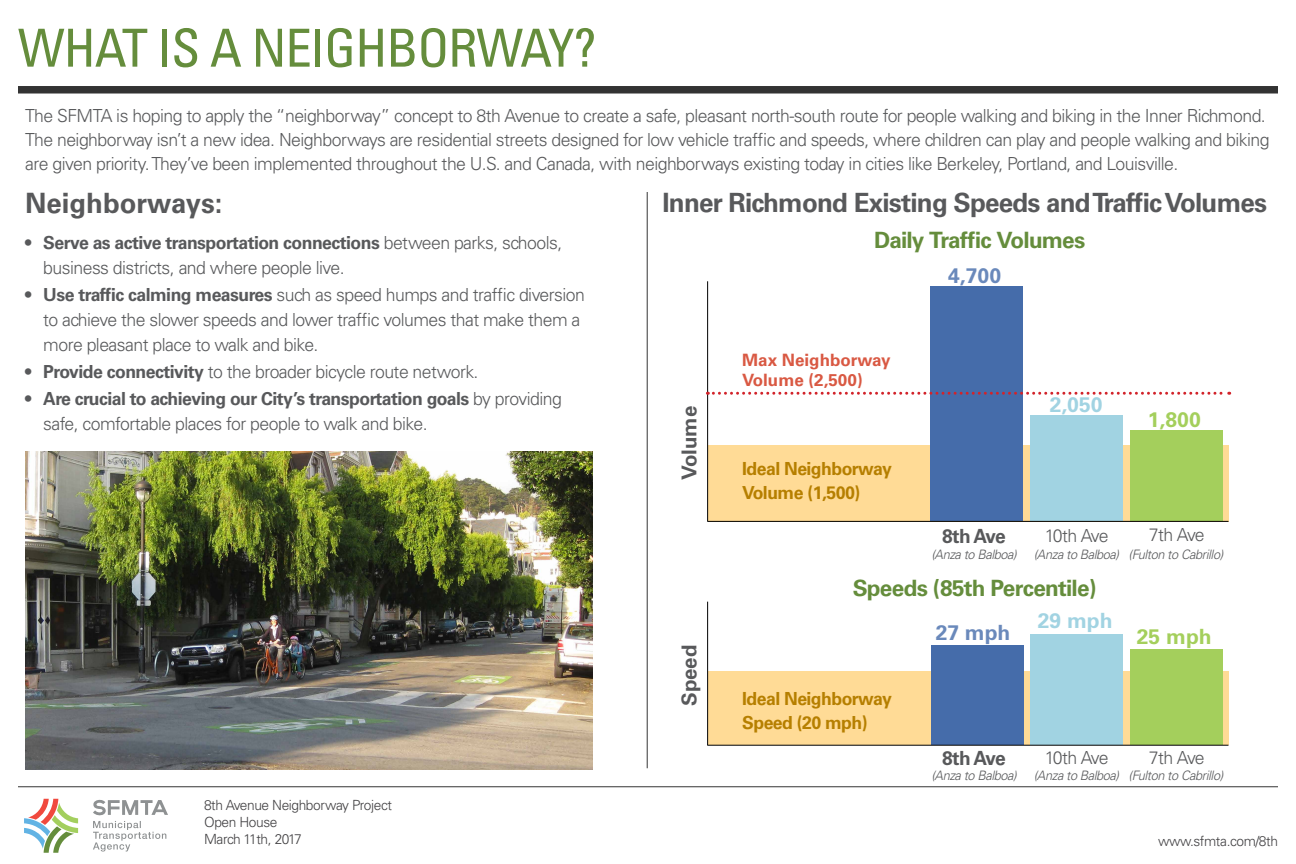
<style>
.page{position:relative;width:1296px;height:864px;background:#fff}
.page>*{position:absolute;margin:0;border:0;box-sizing:border-box;transform-origin:0 0}
.t1{font:condensed 52.5px "Univers";letter-spacing:-.02em;color:#658d3c}
.t2{font:700 28px "Univers";color:#58595b}
.t3{font:700 26.5px "Univers";letter-spacing:-.03em;color:#58595b}
.t4{font:700 22.5px "Univers";letter-spacing:-.035em;color:#658d3c}
.t5{font:700 21px "Univers";color:#6a89bb}
.t6{font:700 21px "Univers";color:#a1d3e2}
.t7{font:700 21px "Univers";color:#a4cf5c}
.t8{font:700 20.5px "Univers";color:#58595b}
.t9{font:700 19.5px "Univers";letter-spacing:-.04em;color:#58595b}
.t10{font:300 18px/25px "Univers";letter-spacing:-.03em;color:#58595b}
.t11{font:700 18px/24px "Univers";letter-spacing:-.03em;color:#b67f00}
.t12{font:700 17px/20.4px "Univers";color:#d95943}
.t13{font:300 14px/16.8px "Univers";letter-spacing:-.03em;color:#414042}
.t14{font:italic 300 13px "Univers";letter-spacing:-.03em;color:#58595b}
.s1{font-weight:700}
</style>
<div class="page">
<svg style="left:93px;top:799px;width:75px;height:53px"></svg>
<svg style="left:24px;top:799px;width:54px;height:54px"></svg>
<hr style="left:18px;top:786px;width:1260px;height:1px;background:#000">
<div style="left:18px;top:86px;width:1260px;height:8px;background:#333"></div>
<div style="left:708px;top:445px;width:521px;height:76px;background:#ffdb96"></div>
<div style="left:708px;top:671px;width:521px;height:74px;background:#ffdb96"></div>
<div style="left:930px;top:286px;width:92px;height:235px;background:#456caa"></div>
<div style="left:932px;top:646px;width:92px;height:99px;background:#456caa"></div>
<div style="left:1130px;top:430px;width:92px;height:91px;background:#a4cf5c"></div>
<div style="left:1130px;top:650px;width:92px;height:95px;background:#a4cf5c"></div>
<div style="left:1031px;top:415px;width:92px;height:106px;background:#a1d3e2"></div>
<div style="left:1031px;top:634px;width:92px;height:111px;background:#a1d3e2"></div>
<hr style="left:707px;top:281px;width:1px;height:240px;background:#000">
<hr style="left:707px;top:602px;width:1px;height:143px;background:#000">
<hr style="left:707px;top:521px;width:521px;height:1px;background:#000">
<hr style="left:707px;top:745px;width:521px;height:1px;background:#000">
<svg style="left:707px;top:392px;width:523px;height:3px"></svg>
<img style="left:25px;top:452px;width:567px;height:318px">
<hr style="left:647px;top:192px;width:1px;height:576px;background:#000">
<h1 class="t1" style="left:18px;top:15px;width:580px">WHAT IS A NEIGHBORWAY?</h1>
<p class="t10" style="left:25px;top:104px;width:1246px;line-height:24px">The SFMTA is hoping to apply the “neighborway” concept to 8th Avenue to create a safe, pleasant north-south route for people walking and biking in the Inner Richmond.<br>The neighborway isn’t a new idea. Neighborways are residential streets designed for low vehicle traffic and speeds, where children can play and people walking and biking are given priority. They’ve been implemented throughout the U.S. and Canada, with neighborways existing today in cities like Berkeley, Portland, and Louisville.</p>
<h2 class="t2" style="left:25px;top:187px;width:199px">Neighborways:</h2>
<p class="t10" style="left:43px;top:230px;width:521px;text-indent:-18px"><span class="s1">• Serve as active transportation connections</span> between parks, schools, business districts, and where people live.</p>
<p class="t10" style="left:43px;top:282px;width:543px;text-indent:-18px"><span class="s1">• Use traffic calming measures</span> such as speed humps and traffic diversion to achieve the slower speeds and lower traffic volumes that make them a more pleasant place to walk and bike.</p>
<p class="t10" style="left:25px;top:359px;width:455px"><span class="s1">• Provide connectivity</span> to the broader bicycle route network.</p>
<p class="t10" style="left:43px;top:386px;width:520px;text-indent:-18px"><span class="s1">• Are crucial to achieving our City’s transportation goals</span> by providing safe, comfortable places for people to walk and bike.</p>
<p class="t13" style="left:204px;top:797px;width:189px">8th Avenue Neighborway Project<br>Open House<br>March 11th, 2017</p>
<h3 class="t3" style="left:663px;top:187px;width:606px">Inner Richmond Existing Speeds and Traffic Volumes</h3>
<p class="t4" style="left:874px;top:227px;width:213px">Daily Traffic Volumes</p>
<p class="t8" style="left:677px;top:480px;width:76px;rotate:-90deg">Volume</p>
<p class="t8" style="left:677px;top:706px;width:63px;rotate:-90deg">Speed</p>
<p class="t5" style="left:948px;top:263px;width:54px">4,700</p>
<p class="t12" style="left:742px;top:350px;width:150px">Max Neighborway<br>Volume (2,500)</p>
<p class="t6" style="left:1050px;top:392px;width:54px">2,050</p>
<p class="t7" style="left:1148px;top:407px;width:54px">1,800</p>
<p class="t11" style="left:742px;top:457px;width:151px">Ideal Neighborway<br>Volume (1,500)</p>
<p class="t9" style="left:942px;top:524px;width:65px">8th Ave</p>
<p class="t10" style="left:1045px;top:523px;width:65px">10th Ave</p>
<p class="t10" style="left:1149px;top:522px;width:57px">7th Ave</p>
<p class="t14" style="left:931px;top:546px;width:87px">(Anza to Balboa)</p>
<p class="t14" style="left:1034px;top:546px;width:87px">(Anza to Balboa)</p>
<p class="t14" style="left:1129px;top:546px;width:96px">(Fulton to Cabrillo)</p>
<p class="t4" style="left:853px;top:575px;width:245px">Speeds (85th Percentile)</p>
<p class="t5" style="left:936px;top:620px;width:76px">27 mph</p>
<p class="t6" style="left:1038px;top:608px;width:76px">29 mph</p>
<p class="t7" style="left:1137px;top:624px;width:76px">25 mph</p>
<p class="t11" style="left:742px;top:686px;width:151px">Ideal Neighborway<br>Speed (20 mph)</p>
<p class="t9" style="left:942px;top:747px;width:65px">8th Ave</p>
<p class="t14" style="left:931px;top:768px;width:87px">(Anza to Balboa)</p>
<p class="t10" style="left:1045px;top:745px;width:65px">10th Ave</p>
<p class="t14" style="left:1034px;top:768px;width:87px">(Anza to Balboa)</p>
<p class="t10" style="left:1149px;top:745px;width:57px">7th Ave</p>
<p class="t14" style="left:1129px;top:768px;width:96px">(Fulton to Cabrillo)</p>
<p class="t13" style="left:1158px;top:833px;width:121px">www.sfmta.com/8th</p>
</div>
